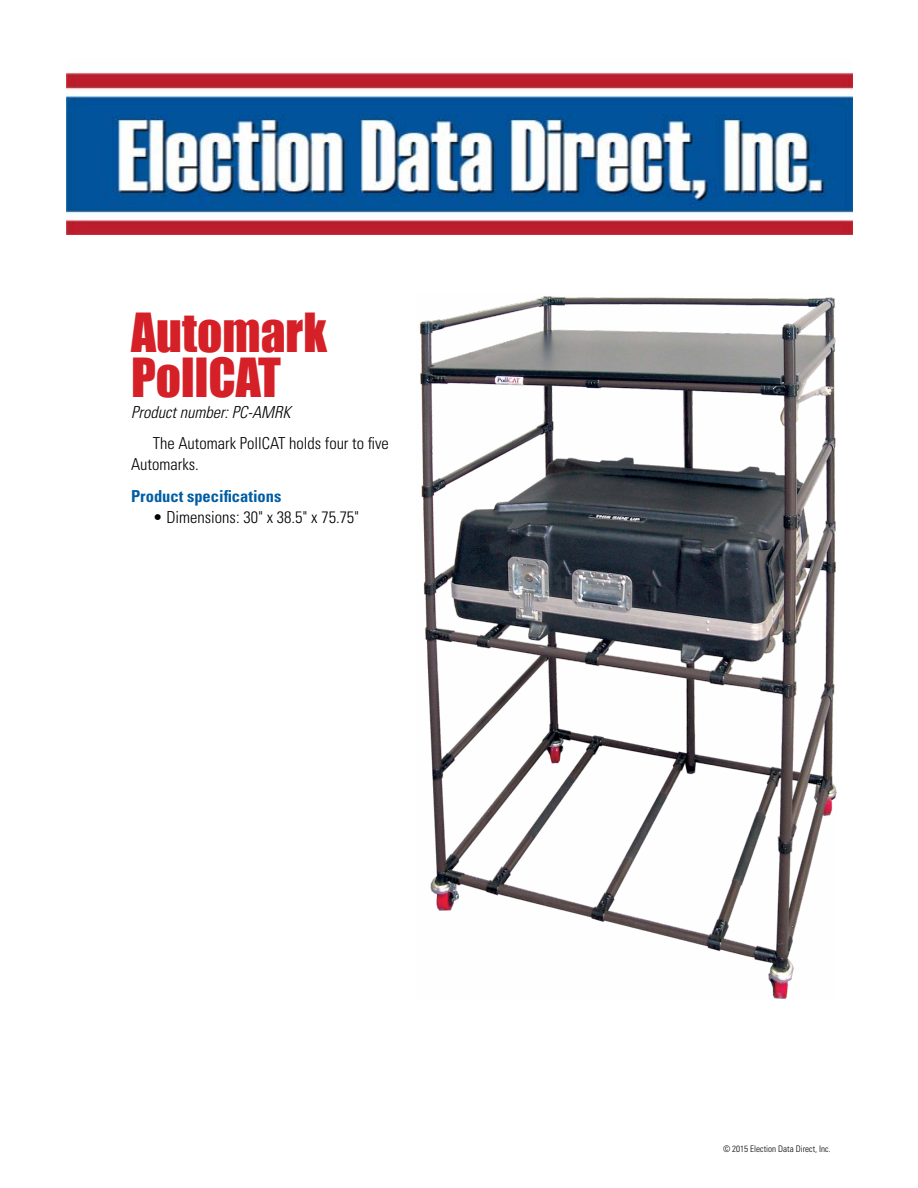
<style>
.page{position:relative;width:918px;height:1188px;background:#fff}
.page>*{position:absolute;margin:0;border:0;box-sizing:border-box;transform-origin:0 0}
.t1{font:49.5px/45px "Impact";color:#d52027}
.t2{font:300 condensed 16.5px/21px "Univers";color:#000}
.t3{font:italic 300 condensed 16.5px "Univers";color:#000}
.t4{font:700 condensed 16.5px "Univers";color:#015da3}
.t5{font:300 condensed 9px "Univers";color:#000}
</style>
<div class="page">
<img style="left:66px;top:72px;width:787px;height:162px">
<img style="left:419px;top:296px;width:418px;height:703px">
<h1 class="t1" style="left:131px;top:309px;width:197px">Automark<br>PollCAT</h1>
<p class="t3" style="left:131px;top:402px;width:161px">Product number: PC-AMRK</p>
<p class="t2" style="left:131px;top:433px;width:259px;text-indent:22px">The Automark PollCAT holds four to five<br>Automarks.</p>
<p class="t4" style="left:131px;top:486px;width:152px">Product specifications</p>
<p class="t2" style="left:153px;top:507px;width:208px">• Dimensions: 30" x 38.5" x 75.75"</p>
<p class="t5" style="left:723px;top:1143px;width:109px">© 2015 Election Data Direct, Inc.</p>
</div>
